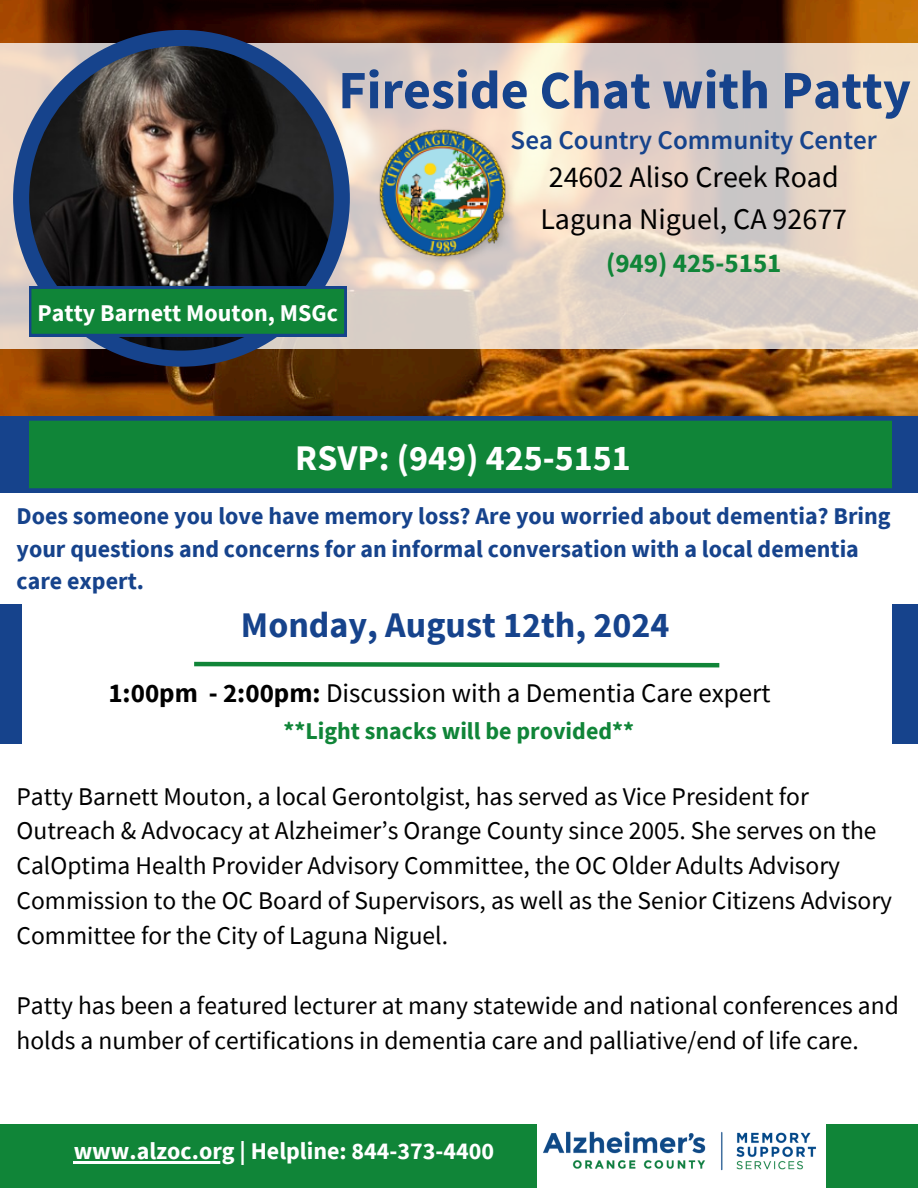
<style>
.page{position:relative;width:918px;height:1188px;background:#fff}
.page>*{position:absolute;margin:0;border:0;box-sizing:border-box;transform-origin:0 0}
.t1{font:700 54px "Source Sans Pro";color:#16438c}
.t2{font:700 36px "Source Sans Pro";color:#16438c}
.t3{font:700 36px "Source Sans Pro";color:#fff}
.t4{font:30px/41.7px "Source Sans Pro";color:#000}
.t5{font:27px "Source Sans Pro";color:#000}
.t6{font:600 27px "Source Sans Pro";color:#16438c}
.t7{font:700 27px "Source Sans Pro";color:#108538}
.t8{font:25.5px/34.8px "Source Sans Pro";color:#000}
.t9{font:700 24px/32.7px "Source Sans Pro";color:#16438c}
.t10{font:700 24px "Source Sans Pro";color:#fff}
.t11{font:700 24px "Source Sans Pro";color:#108538}
.s1{font-weight:700}
</style>
<div class="page">
<img style="left:0;top:0;width:918px;height:416px">
<svg style="left:0;top:44px;width:918px;height:305px;background:#e2d4c8"></svg>
<svg style="left:29px;top:416px;width:863px;height:77px;background:#107c42"></svg>
<div style="left:13px;top:30px;width:337px;height:337px;background:#16438c;border-radius:50%"></div>
<img style="left:29px;top:46px;width:305px;height:305px;border-radius:50%">
<div style="left:0;top:1125px;width:537px;height:63px;background:#108538"></div>
<img style="left:543px;top:1131px;width:273px;height:40px">
<div style="left:826px;top:1125px;width:92px;height:63px;background:#108538"></div>
<svg style="left:194px;top:661px;width:526px;height:7px"></svg>
<svg style="left:29px;top:287px;width:317px;height:49px;background:#107e40"></svg>
<div style="left:0;top:604px;width:22px;height:140px;background:#16438c"></div>
<div style="left:892px;top:604px;width:26px;height:140px;background:#16438c"></div>
<img style="left:373px;top:124px;width:146px;height:145px">
<hr style="left:74px;top:1161px;width:161px;height:2px;background:#fff">
<div style="left:0;top:416px;width:29px;height:77px;background:#16438c"></div>
<div style="left:892px;top:416px;width:26px;height:77px;background:#16438c"></div>
<h5 class="t1" style="left:338px;top:55px;width:574px">Fireside Chat with Patty</h5>
<p class="t6" style="left:511px;top:122px;width:368px">Sea Country Community Center</p>
<p class="t4" style="left:540px;top:156px;width:308px">24602 Aliso Creek Road<br>Laguna Niguel, CA 92677</p>
<p class="t10" style="left:38px;top:297px;width:302px">Patty Barnett Mouton, MSGc</p>
<p class="t7" style="left:606px;top:245px;width:177px">(949) 425-5151</p>
<h5 class="t3" style="left:295px;top:435px;width:337px">RSVP: (949) 425-5151</h5>
<p class="t9" style="left:17px;top:499px;width:876px">Does someone you love have memory loss? Are you worried about dementia? Bring your questions and concerns for an informal conversation with a local dementia care expert.</p>
<p class="t2" style="left:241px;top:602px;width:430px">Monday, August 12th, 2024</p>
<p class="t5" style="left:108px;top:675px;width:664px"><span class="s1">1:00pm - 2:00pm:</span> Discussion with a Dementia Care expert</p>
<p class="t11" style="left:283px;top:716px;width:352px">**Light snacks will be provided**</p>
<h2 class="t8" style="left:17px;top:778px;width:877px">Patty Barnett Mouton, a local Gerontolgist, has served as Vice President for Outreach &amp; Advocacy at Alzheimer’s Orange County since 2005. She serves on the CalOptima Health Provider Advisory Committee, the OC Older Adults Advisory Commission to the OC Board of Supervisors, as well as the Senior Citizens Advisory Committee for the City of Laguna Niguel.</h2>
<h3 class="t8" style="left:17px;top:987px;width:884px">Patty has been a featured lecturer at many statewide and national conferences and holds a number of certifications in dementia care and palliative/end of life care.</h3>
<h6 class="t10" style="left:74px;top:1135px;width:422px">www.alzoc.org | Helpline: 844-373-4400</h6>
</div>
